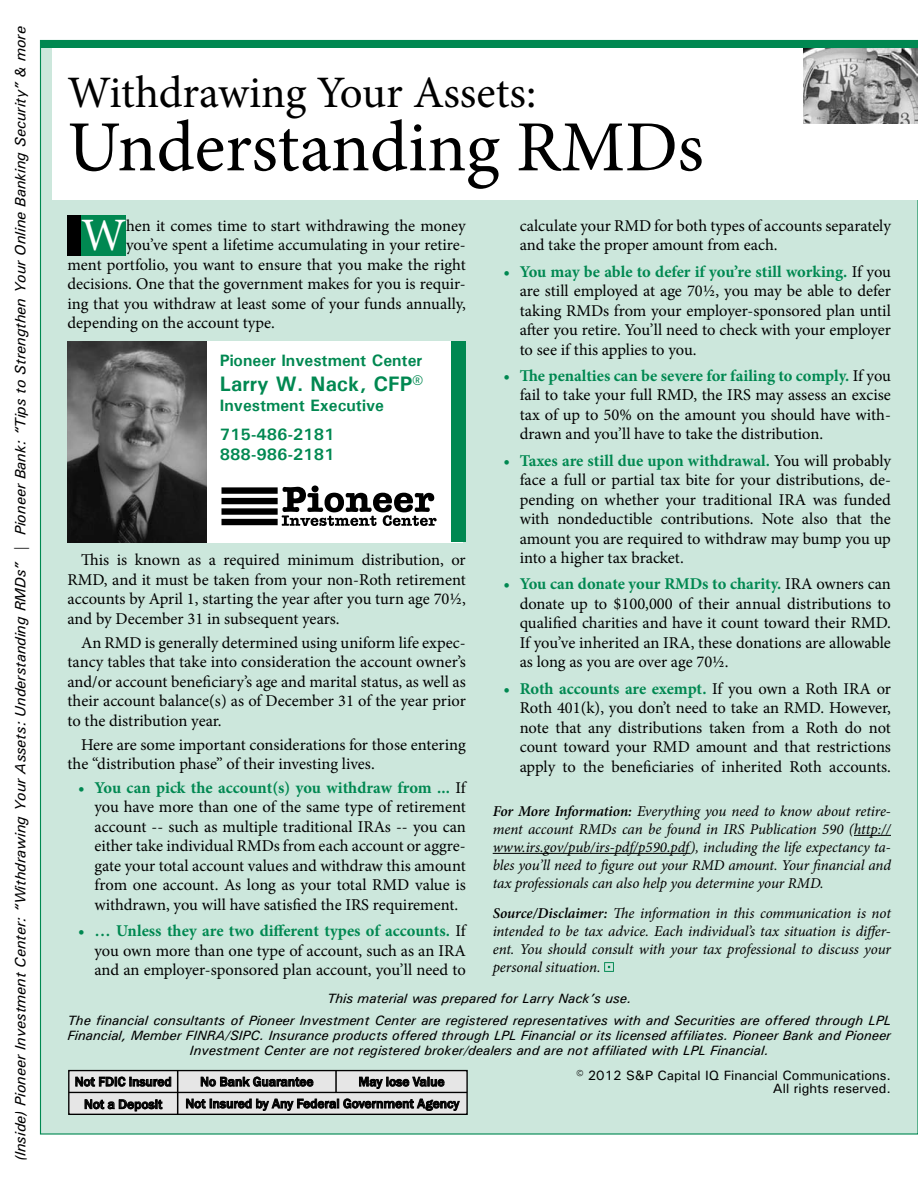
<style>
.page{position:relative;width:918px;height:1188px;background:#fff}
.page>*{position:absolute;margin:0;border:0;box-sizing:border-box;transform-origin:0 0}
.t1{font:72px "Minion Pro";letter-spacing:-.005em;color:#000}
.t2{font:46.5px "Minion Pro";color:#fff}
.t3{font:45px "Minion Pro";color:#000}
.t4{font:700 21px "Univers";color:#008851}
.t5{font:16.5px/19.5px "Minion Pro";letter-spacing:-.005em;color:#000;text-align:justify}
.t6{font:700 16.5px/28.8px "Univers";color:#008851}
.t7{font:700 16.5px "Minion Pro";color:#008851}
.t8{font:italic 15px/18px "Minion Pro";letter-spacing:-.01em;color:#000;text-align:justify}
.t9{font:italic 500 15px "Univers";color:#000}
.t10{font:italic 500 13.5px/22.5px "Univers";color:#000;text-align:center}
.t11{font:500 13.5px "Franklin Gothic";color:#000}
.t12{font:500 13.5px/13.5px "Univers";color:#000;text-align:right}
.s1{font-weight:700;color:#008851}
.s2{font-weight:600}
</style>
<div class="page">
<div style="left:40px;top:40px;width:878px;height:1094px;background:#cce7dc"></div>
<div style="left:52px;top:48px;width:865px;height:108px;background:#fff"></div>
<img style="left:804px;top:48px;width:113px;height:75px">
<div style="left:40px;top:40px;width:878px;height:8px;background:#008851"></div>
<div style="left:185px;top:341px;width:278px;height:202px;background:#fff"></div>
<img style="left:68px;top:341px;width:139px;height:202px">
<div style="left:222px;top:487px;width:56px;height:7px;background:#000"></div>
<div style="left:222px;top:498px;width:56px;height:6px;background:#000"></div>
<div style="left:222px;top:508px;width:56px;height:7px;background:#000"></div>
<div style="left:222px;top:519px;width:56px;height:6px;background:#000"></div>
<svg style="left:282px;top:485px;width:155px;height:41px"></svg>
<div style="left:451px;top:341px;width:15px;height:201px;background:#008851"></div>
<div style="left:68px;top:215px;width:58px;height:41px;background:#008851"></div>
<div style="left:68px;top:215px;width:13px;height:41px;background:#000"></div>
<hr style="left:854px;top:835px;width:37px;height:1px;background:#000">
<hr style="left:493px;top:853px;width:197px;height:1px;background:#000">
<svg style="left:604px;top:962px;width:10px;height:10px"></svg>
<div style="left:69px;top:1071px;width:398px;height:43px;background:#e6e6e6"></div>
<div style="left:68px;top:1070px;width:400px;height:45px;border:1px solid #000"></div>
<hr style="left:69px;top:1092px;width:398px;height:1px;background:#000">
<hr style="left:335px;top:1071px;width:2px;height:21px;background:#000">
<hr style="left:177px;top:1071px;width:1px;height:43px;background:#000">
<svg style="left:201px;top:1077px;width:112px;height:9px"></svg>
<svg style="left:359px;top:1077px;width:85px;height:12px"></svg>
<svg style="left:76px;top:1077px;width:95px;height:9px"></svg>
<svg style="left:186px;top:1099px;width:273px;height:11px"></svg>
<svg style="left:85px;top:1100px;width:77px;height:11px"></svg>
<div style="left:52px;top:133px;width:865px;height:67px;background:#fff"></div>
<p class="t9" style="left:10px;top:1161px;width:1136px;rotate:-90deg">(Inside) Pioneer Investment Center: “Withdrawing Your Assets: Understanding RMDs” | Pioneer Bank: “Tips to Strengthen Your Online Banking Security” &amp; more</p>
<h3 class="t3" style="left:68px;top:63px;width:470px">Withdrawing Your Assets:</h3>
<h1 class="t1" style="left:68px;top:99px;width:638px">Understanding RMDs</h1>
<h2 class="t2" style="left:81px;top:204px;width:47px">W</h2>
<p class="t5" style="left:126px;top:216px;width:341px">hen it comes time to start withdrawing the money</p>
<p class="t5" style="left:126px;top:235px;width:341px">you’ve spent a lifetime accumulating in your retire-</p>
<p class="t5" style="left:68px;top:255px;width:400px">ment portfolio, you want to ensure that you make the right</p>
<p class="t5" style="left:68px;top:274px;width:400px">decisions. One that the government makes for you is requir-</p>
<p class="t5" style="left:68px;top:294px;width:400px">ing that you withdraw at least some of your funds annually,</p>
<p class="t5" style="left:68px;top:313px;width:209px">depending on the account type.</p>
<p class="t6" style="left:220px;top:346px;width:204px">Pioneer Investment Center</p>
<p class="t4" style="left:220px;top:371px;width:204px">Larry W. Nack, CFP®</p>
<p class="t6" style="left:220px;top:391px;width:166px">Investment Executive<br>715-486-2181</p>
<p class="t6" style="left:220px;top:439px;width:116px">888-986-2181</p>
<p class="t5" style="left:68px;top:551px;width:400px;text-indent:14px">This is known as a required minimum distribution, or RMD, and it must be taken from your non-Roth retirement accounts by April 1, starting the year after you turn age 70½, and by December 31 in subsequent years.</p>
<p class="t5" style="left:68px;top:633px;width:400px;text-indent:14px">An RMD is generally determined using uniform life expec&shy;tancy tables that take into consideration the account owner’s and/or account beneficiary’s age and marital status, as well as their account balance(s) as of December 31 of the year prior to the distribution year.</p>
<p class="t5" style="left:68px;top:735px;width:400px;text-indent:14px">Here are some important considerations for those entering the “distribution phase” of their investing lives.</p>
<p class="t5" style="left:94px;top:778px;width:373px"><span class="s1">You can pick the account(s) you withdraw from ...</span> If you have more than one of the same type of retirement account -- such as multiple traditional IRAs -- you can either take individual RMDs from each account or aggre&shy;gate your total account values and withdraw this amount from one account. As long as your total RMD value is withdrawn, you will have satisfied the IRS requirement.</p>
<p class="t5" style="left:94px;top:921px;width:373px"><span class="s1">… Unless they are two different types of accounts.</span> If you own more than one type of account, such as an IRA and an employer-sponsored plan account, you’ll need to</p>
<p class="t7" style="left:78px;top:776px;width:8px">•</p>
<p class="t7" style="left:78px;top:919px;width:8px">•</p>
<p class="t5" style="left:520px;top:216px;width:373px">calculate your RMD for both types of accounts separately and take the proper amount from each.</p>
<p class="t5" style="left:520px;top:262px;width:373px"><span class="s1">You may be able to defer if you’re still working.</span> If you are still employed at age 70½, you may be able to defer taking RMDs from your employer-sponsored plan until after you retire. You’ll need to check with your employer to see if this applies to you.</p>
<p class="t5" style="left:520px;top:366px;width:373px"><span class="s1">The penalties can be severe for failing to comply.</span> If you fail to take your full RMD, the IRS may assess an excise tax of up to 50% on the amount you should have with&shy;drawn and you’ll have to take the distribution.</p>
<p class="t5" style="left:520px;top:451px;width:373px"><span class="s1">Taxes are still due upon withdrawal.</span> You will probably face a full or partial tax bite for your distributions, de&shy;pending on whether your traditional IRA was funded with nondeductible contributions. Note also that the amount you are required to withdraw may bump you up into a higher tax bracket.</p>
<p class="t5" style="left:520px;top:574px;width:373px"><span class="s1">You can donate your RMDs to charity.</span> IRA owners can donate up to $100,000 of their annual distributions to qualified charities and have it count toward their RMD.<br>If you’ve inherited an IRA, these donations are allowable as long as you are over age 70½.</p>
<p class="t5" style="left:520px;top:679px;width:373px"><span class="s1">Roth accounts are exempt.</span> If you own a Roth IRA or Roth 401(k), you don’t need to take an RMD. However, note that any distributions taken from a Roth do not count toward your RMD amount and that restrictions apply to the beneficiaries of inherited Roth accounts.</p>
<p class="t8" style="left:493px;top:802px;width:400px"><span class="s2">For More Information:</span> Everything you need to know about retire&shy;ment account RMDs can be found in IRS Publication 590 (http:// www.irs.gov/pub/irs-pdf/p590.pdf), including the life expectancy ta&shy;bles you’ll need to figure out your RMD amount. Your financial and tax professionals can also help you determine your RMD.</p>
<p class="t8" style="left:493px;top:904px;width:400px"><span class="s2">Source/Disclaimer:</span> The information in this communication is not intended to be tax advice. Each individual’s tax situation is differ&shy;ent. You should consult with your tax professional to discuss your personal situation.</p>
<p class="t7" style="left:503px;top:260px;width:8px">•</p>
<p class="t7" style="left:503px;top:364px;width:8px">•</p>
<p class="t7" style="left:503px;top:449px;width:8px">•</p>
<p class="t7" style="left:503px;top:572px;width:8px">•</p>
<p class="t7" style="left:503px;top:677px;width:8px">•</p>
<p class="t10" style="left:68px;top:986px;width:825px">This material was prepared for Larry Nack’s use.<br>The financial consultants of Pioneer Investment Center are registered representatives with and Securities are offered through LPL</p>
<p class="t10" style="left:68px;top:1028px;width:825px;line-height:15px">Financial, Member FINRA/SIPC. Insurance products offered through LPL Financial or its licensed affiliates. Pioneer Bank and Pioneer<br>Investment Center are not registered broker/dealers and are not affiliated with LPL Financial.</p>
<p class="t11" style="left:75px;top:1073px;width:98px">Not FDIC insured</p>
<p class="t11" style="left:200px;top:1073px;width:115px">No Bank Guarantee</p>
<p class="t11" style="left:359px;top:1073px;width:88px">May lose Value</p>
<p class="t11" style="left:84px;top:1096px;width:80px">Not a Deposit</p>
<p class="t11" style="left:185px;top:1095px;width:275px">Not Insured by Any Federal Government Agency</p>
<p class="t12" style="left:577px;top:1068px;width:316px">© 2012 S&amp;P Capital IQ Financial Communications.<br>All rights reserved.</p>
</div>
